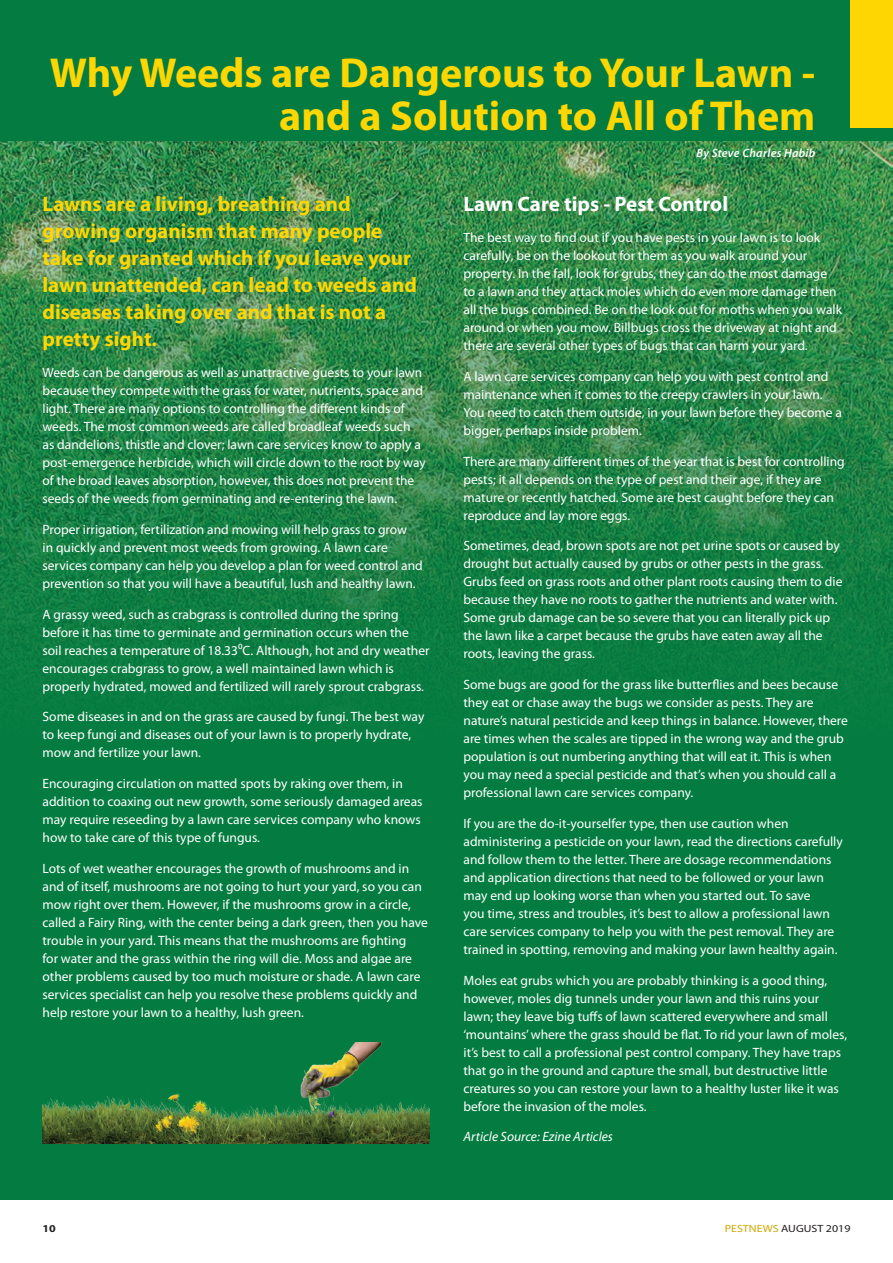
<style>
.page{position:relative;width:893px;height:1263px;background:#fff}
.page>*{position:absolute;margin:0;border:0;box-sizing:border-box;transform-origin:0 0}
.t1{font:700 42px/43.5px "Myriad Pro";color:#fed702;text-align:right}
.t2{font:700 21px/27px "Myriad Pro";color:#fed702}
.t3{font:700 21px "Myriad Pro";color:#fff}
.t4{font:13.5px/18px "Myriad Pro";color:#fff}
.t5{font:italic 13.5px "Myriad Pro";color:#fff}
.t6{font:italic 600 12px "Myriad Pro";letter-spacing:.02em;color:#fff}
.t7{font:10.5px "Myriad Pro";color:#231f20;scale:1.14 1}
.t8{font:700 10.5px "Myriad Pro";color:#231f20;scale:1.14 1}
.s1{color:#d0a906}
</style>
<div class="page">
<div style="left:0;top:0;width:893px;height:1199px;background:#047c41"></div>
<img style="left:0;top:141px;width:893px;height:570px">
<div style="left:850px;top:0;width:43px;height:128px;background:#fed702"></div>
<img style="left:43px;top:1042px;width:387px;height:102px">
<h1 class="t1" style="left:50px;top:50px;width:767px">Why Weeds are Dangerous to Your Lawn - and a Solution to All of Them</h1>
<p class="t6" style="left:696px;top:146px;width:120px">By Steve Charles Habib</p>
<h2 class="t2" style="left:43px;top:190px;width:376px">Lawns are a living, breathing and growing organism that many people take for granted which if you leave your lawn unattended, can lead to weeds and diseases taking over and that is not a pretty sight.</h2>
<p class="t4" style="left:43px;top:363px;width:385px">Weeds can be dangerous as well as unattractive guests to your lawn because they compete with the grass for water, nutrients, space and light. There are many options to controlling the different kinds of weeds. The most common weeds are called broadleaf weeds such<br>as dandelions, thistle and clover; lawn care services know to apply a post-emergence herbicide, which will circle down to the root by way of the broad leaves absorption, however, this does not prevent the seeds of the weeds from germinating and re-entering the lawn.</p>
<p class="t4" style="left:43px;top:520px;width:382px">Proper irrigation, fertilization and mowing will help grass to grow<br>in quickly and prevent most weeds from growing. A lawn care services company can help you develop a plan for weed control and prevention so that you will have a beautiful, lush and healthy lawn.</p>
<p class="t4" style="left:43px;top:605px;width:388px">A grassy weed, such as crabgrass is controlled during the spring before it has time to germinate and germination occurs when the soil reaches a temperature of 18.33⁰C. Although, hot and dry weather encourages crabgrass to grow, a well maintained lawn which is properly hydrated, mowed and fertilized will rarely sprout crabgrass.</p>
<p class="t4" style="left:43px;top:708px;width:383px">Some diseases in and on the grass are caused by fungi. The best way to keep fungi and diseases out of your lawn is to properly hydrate, mow and fertilize your lawn.</p>
<p class="t4" style="left:43px;top:774px;width:382px">Encouraging circulation on matted spots by raking over them, in addition to coaxing out new growth, some seriously damaged areas may require reseeding by a lawn care services company who knows how to take care of this type of fungus.</p>
<p class="t4" style="left:43px;top:859px;width:387px">Lots of wet weather encourages the growth of mushrooms and in and of itself, mushrooms are not going to hurt your yard, so you can mow right over them. However, if the mushrooms grow in a circle, called a Fairy Ring, with the center being a dark green, then you have trouble in your yard. This means that the mushrooms are fighting<br>for water and the grass within the ring will die. Moss and algae are other problems caused by too much moisture or shade. A lawn care services specialist can help you resolve these problems quickly and help restore your lawn to a healthy, lush green.</p>
<h2 class="t3" style="left:463px;top:191px;width:266px">Lawn Care tips - Pest Control</h2>
<p class="t4" style="left:463px;top:228px;width:380px">The best way to find out if you have pests in your lawn is to look carefully, be on the lookout for them as you walk around your property. In the fall, look for grubs, they can do the most damage to a lawn and they attack moles which do even more damage then all the bugs combined. Be on the look out for moths when you walk around or when you mow. Billbugs cross the driveway at night and there are several other types of bugs that can harm your yard.</p>
<p class="t4" style="left:463px;top:367px;width:380px">A lawn care services company can help you with pest control and maintenance when it comes to the creepy crawlers in your lawn.<br>You need to catch them outside, in your lawn before they become a bigger, perhaps inside problem.</p>
<p class="t4" style="left:463px;top:452px;width:383px">There are many different times of the year that is best for controlling pests; it all depends on the type of pest and their age, if they are mature or recently hatched. Some are best caught before they can reproduce and lay more eggs.</p>
<p class="t4" style="left:463px;top:537px;width:380px">Sometimes, dead, brown spots are not pet urine spots or caused by drought but actually caused by grubs or other pests in the grass.<br>Grubs feed on grass roots and other plant roots causing them to die because they have no roots to gather the nutrients and water with.<br>Some grub damage can be so severe that you can literally pick up the lawn like a carpet because the grubs have eaten away all the roots, leaving the grass.</p>
<p class="t4" style="left:463px;top:675px;width:386px">Some bugs are good for the grass like butterflies and bees because they eat or chase away the bugs we consider as pests. They are nature’s natural pesticide and keep things in balance. However, there are times when the scales are tipped in the wrong way and the grub population is out numbering anything that will eat it. This is when you may need a special pesticide and that’s when you should call a professional lawn care services company.</p>
<p class="t4" style="left:463px;top:814px;width:381px">If you are the do-it-yourselfer type, then use caution when administering a pesticide on your lawn, read the directions carefully and follow them to the letter. There are dosage recommendations and application directions that need to be followed or your lawn may end up looking worse than when you started out. To save<br>you time, stress and troubles, it’s best to allow a professional lawn care services company to help you with the pest removal. They are trained in spotting, removing and making your lawn healthy again.</p>
<p class="t4" style="left:463px;top:971px;width:385px">Moles eat grubs which you are probably thinking is a good thing, however, moles dig tunnels under your lawn and this ruins your lawn; they leave big tuffs of lawn scattered everywhere and small ‘mountains’ where the grass should be flat. To rid your lawn of moles, it’s best to call a professional pest control company. They have traps that go in the ground and capture the small, but destructive little creatures so you can restore your lawn to a healthy luster like it was before the invasion of the moles.</p>
<p class="t5" style="left:463px;top:1128px;width:151px">Article Source: Ezine Articles</p>
<p class="t8" style="left:43px;top:1221px;width:13px">10</p>
<p class="t7" style="left:725px;top:1222px;width:112px"><span class="s1">PESTNEWS</span> AUGUST 2019</p>
</div>
